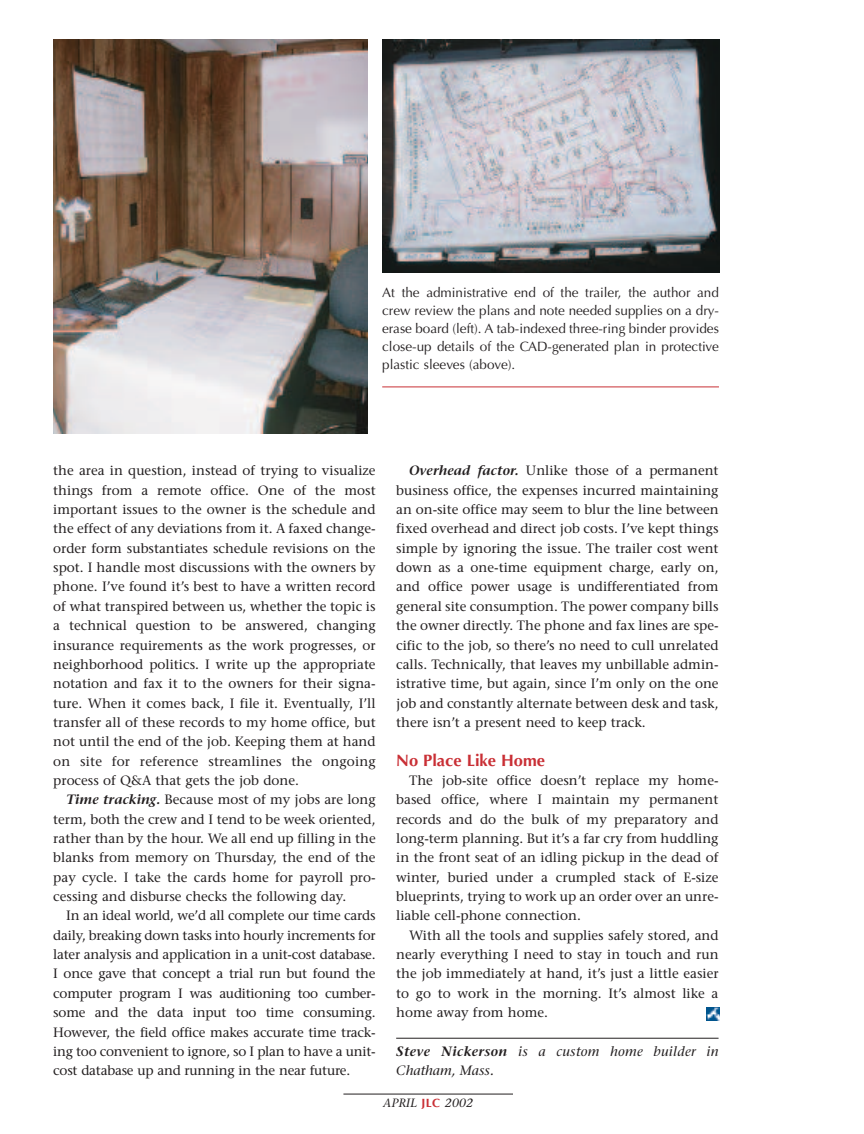
<style>
.page{position:relative;width:864px;height:1134px;background:#fff}
.page>*{position:absolute;margin:0;border:0;box-sizing:border-box;transform-origin:0 0}
.t1{font:700 16.5px "Optima";color:#c92f35}
.t2{font:13.5px/19.4px "Stone Serif";color:#231f20;text-align:justify}
.t3{font:13.5px/18px "Optima";color:#231f20;text-align:justify}
.t4{font:italic 13.5px/19.4px "Stone Serif";letter-spacing:.025em;color:#231f20}
.t5{font:italic 12px "Stone Serif";letter-spacing:.015em;color:#231f20}
.s1{font-weight:600;font-style:italic}
.s2{font-weight:600}
.s3{font-family:"Optima";font-weight:700;font-style:normal;color:#c92f35}
</style>
<div class="page">
<hr style="left:396px;top:1038px;width:323px;height:1px;background:#231f20">
<hr style="left:343px;top:1094px;width:170px;height:1px;background:#231f20">
<hr style="left:382px;top:387px;width:337px;height:1px;background:#c92f35">
<img style="left:53px;top:40px;width:314px;height:393px">
<img style="left:382px;top:40px;width:338px;height:232px">
<img style="left:706px;top:1007px;width:14px;height:13px">
<p class="t3" style="left:382px;top:285px;width:338px">At the administrative end of the trailer, the author and crew review the plans and note needed supplies on a dry&shy;erase board (left). A tab-indexed three-ring binder provides close-up details of the CAD-generated plan in protective plastic sleeves (above).</p>
<p class="t2" style="left:396px;top:462px;width:324px;text-indent:13px"><span class="s1">Overhead factor.</span> Unlike those of a permanent business office, the expenses incurred maintaining an on-site office may seem to blur the line between fixed overhead and direct job costs. I’ve kept things simple by ignoring the issue. The trailer cost went down as a one-time equipment charge, early on, and office power usage is undifferentiated from general site consumption. The power company bills the owner directly. The phone and fax lines are spe&shy;cific to the job, so there’s no need to cull unrelated calls. Technically, that leaves my unbillable admin&shy;istrative time, but again, since I’m only on the one job and constantly alternate between desk and task, there isn’t a present need to keep track.</p>
<p class="t1" style="left:396px;top:753px;width:150px">No Place Like Home</p>
<p class="t2" style="left:396px;top:772px;width:324px;text-indent:13px">The job-site office doesn’t replace my home&shy;based office, where I maintain my permanent records and do the bulk of my preparatory and long-term planning. But it’s a far cry from huddling in the front seat of an idling pickup in the dead of winter, buried under a crumpled stack of E-size blueprints, trying to work up an order over an unre&shy;liable cell-phone connection.</p>
<p class="t2" style="left:396px;top:927px;width:324px;text-indent:13px">With all the tools and supplies safely stored, and nearly everything I need to stay in touch and run the job immediately at hand, it’s just a little easier to go to work in the morning. It’s almost like a home away from home.</p>
<p class="t4" style="left:396px;top:1043px;width:324px"><span class="s2">Steve Nickerson</span> is a custom home builder in<br>Chatham, Mass.</p>
<p class="t5" style="left:383px;top:1099px;width:91px">APRIL <span class="s3">JLC</span> 2002</p>
<p class="t2" style="left:53px;top:462px;width:324px">the area in question, instead of trying to visualize things from a remote office. One of the most important issues to the owner is the schedule and the effect of any deviations from it. A faxed change&shy;order form substantiates schedule revisions on the spot. I handle most discussions with the owners by phone. I’ve found it’s best to have a written record of what transpired between us, whether the topic is a technical question to be answered, changing insurance requirements as the work progresses, or neighborhood politics. I write up the appropriate notation and fax it to the owners for their signa&shy;ture. When it comes back, I file it. Eventually, I’ll transfer all of these records to my home office, but not until the end of the job. Keeping them at hand on site for reference streamlines the ongoing process of Q&amp;A that gets the job done.</p>
<p class="t2" style="left:53px;top:791px;width:324px;text-indent:13px"><span class="s1">Time tracking.</span> Because most of my jobs are long term, both the crew and I tend to be week oriented, rather than by the hour. We all end up filling in the blanks from memory on Thursday, the end of the pay cycle. I take the cards home for payroll pro&shy;cessing and disburse checks the following day.</p>
<p class="t2" style="left:53px;top:907px;width:324px;text-indent:13px">In an ideal world, we’d all complete our time cards daily, breaking down tasks into hourly increments for later analysis and application in a unit-cost database.<br>I once gave that concept a trial run but found the computer program I was auditioning too cumber&shy;some and the data input too time consuming.<br>However, the field office makes accurate time track&shy;ing too convenient to ignore, so I plan to have a unit&shy;cost database up and running in the near future.</p>
</div>
